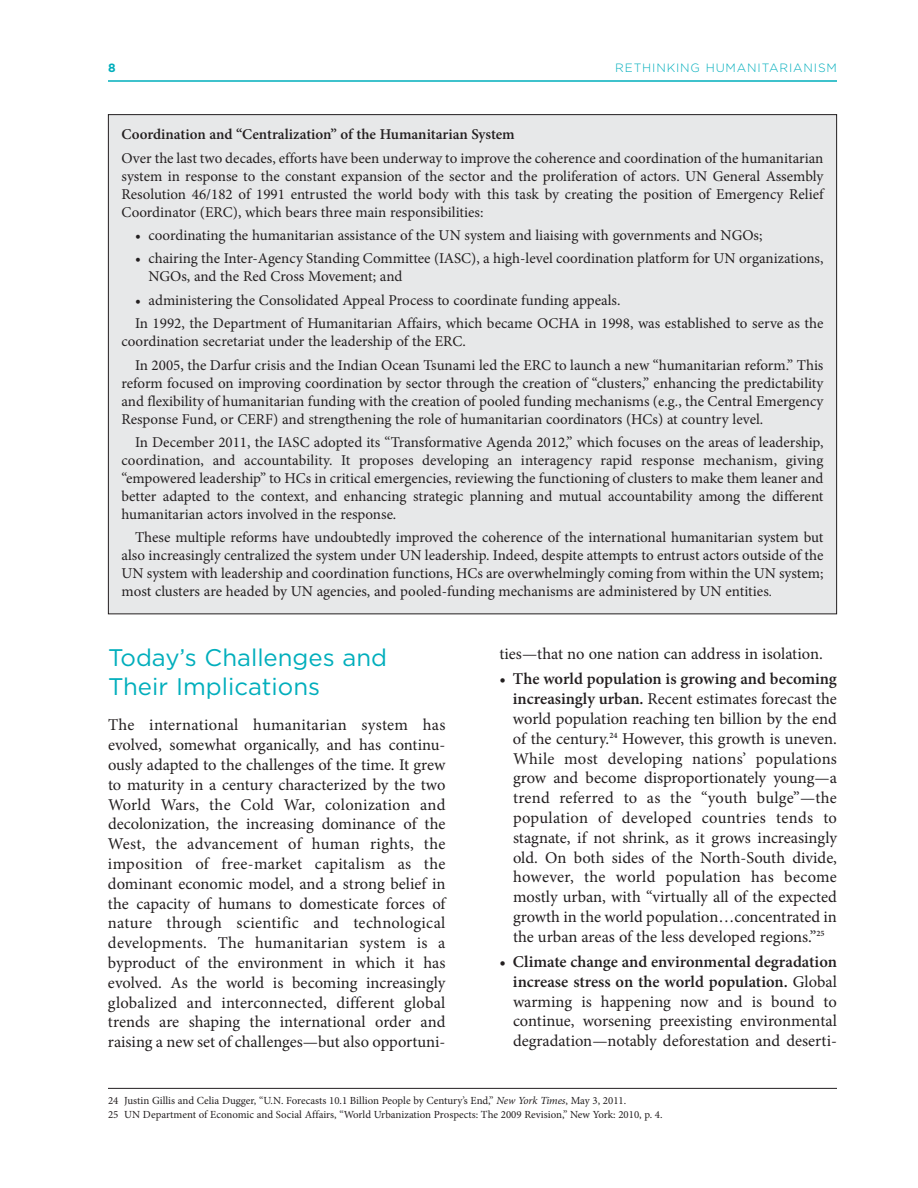
<style>
.page{position:relative;width:918px;height:1188px;background:#fff}
.page>*{position:absolute;margin:0;border:0;box-sizing:border-box;transform-origin:0 0}
.t1{font:24px/28.8px "Gotham";color:#00aebc}
.t2{font:16.5px/19.8px "Minion Pro";color:#231f20;text-align:justify}
.t3{font:15px/18px "Minion Pro";color:#231f20;text-align:justify}
.t4{font:600 15px "Minion Pro";color:#231f20}
.t5{font:300 12px "Gotham";letter-spacing:.07em;color:#00aebc}
.t6{font:700 12px "Gotham";color:#00aebc}
.t7{font:10.8px/14px "Minion Pro";color:#231f20}
.s1{font-size:13.5px}
.s2{font-weight:600}
.s3{font-style:italic}
</style>
<div class="page">
<hr style="left:108px;top:80px;width:729px;height:2px;background:#00aebc">
<div style="left:108px;top:115px;width:729px;height:499px;background:#e7e8e9"></div>
<hr style="left:108px;top:1088px;width:729px;height:1px;background:#231f20">
<p class="t6" style="left:108px;top:61px;width:9px">8</p>
<p class="t5" style="left:615px;top:61px;width:223px">RETHINKING HUMANITARIANISM</p>
<p class="t4" style="left:122px;top:129px;width:395px">Coordination and “Centralization” of the Humanitarian System</p>
<p class="t3" style="left:121px;top:150px;width:703px">Over the last two decades, efforts have been underway to improve the coherence and coordination of the humanitarian system in response to the constant expansion of the sector and the proliferation of actors. UN General Assembly Resolution 46/182 of 1991 entrusted the world body with this task by creating the position of Emergency Relief Coordinator (ERC), which bears three main responsibilities:</p>
<p class="t3" style="left:135px;top:227px;width:629px">• coordinating the humanitarian assistance of the UN system and liaising with governments and NGOs;</p>
<p class="t3" style="left:149px;top:251px;width:676px;text-indent:-14px">• chairing the Inter-Agency Standing Committee (IASC), a high-level coordination platform for UN organizations,<br>NGOs, and the Red Cross Movement; and</p>
<p class="t3" style="left:135px;top:290px;width:690px;line-height:23.4px">• administering the Consolidated Appeal Process to coordinate funding appeals.<br>In 1992, the Department of Humanitarian Affairs, which became OCHA in 1998, was established to serve as the</p>
<p class="t3" style="left:135px;top:331px;width:690px;line-height:23.4px;text-indent:-13px">coordination secretariat under the leadership of the ERC.<br>In 2005, the Darfur crisis and the Indian Ocean Tsunami led the ERC to launch a new “humanitarian reform.” This</p>
<p class="t3" style="left:122px;top:375px;width:703px">reform focused on improving coordination by sector through the creation of “clusters,” enhancing the predictability and flexibility of humanitarian funding with the creation of pooled funding mechanisms (e.g., the Central Emergency Response Fund, or CERF) and strengthening the role of humanitarian coordinators (HCs) at country level.</p>
<p class="t3" style="left:122px;top:434px;width:703px;text-indent:13px">In December 2011, the IASC adopted its “Transformative Agenda 2012,” which focuses on the areas of leadership, coordination, and accountability. It proposes developing an interagency rapid response mechanism, giving “empowered leadership” to HCs in critical emergencies, reviewing the functioning of clusters to make them leaner and better adapted to the context, and enhancing strategic planning and mutual accountability among the different humanitarian actors involved in the response.</p>
<p class="t3" style="left:122px;top:530px;width:703px;text-indent:13px">These multiple reforms have undoubtedly improved the coherence of the international humanitarian system but also increasingly centralized the system under UN leadership. Indeed, despite attempts to entrust actors outside of the UN system with leadership and coordination functions, HCs are overwhelmingly coming from within the UN system; most clusters are headed by UN agencies, and pooled-funding mechanisms are administered by UN entities<span class="s1">.</span></p>
<h1 class="t1" style="left:108px;top:644px;width:281px">Today’s Challenges and<br>Their Implications</h1>
<p class="t2" style="left:108px;top:717px;width:339px">The international humanitarian system has evolved, somewhat organically, and has continu&shy;ously adapted to the challenges of the time. It grew to maturity in a century characterized by the two World Wars, the Cold War, colonization and decolonization, the increasing dominance of the West, the advancement of human rights, the imposition of free-market capitalism as the dominant economic model, and a strong belief in the capacity of humans to domesticate forces of nature through scientific and technological developments. The humanitarian system is a byproduct of the environment in which it has evolved. As the world is becoming increasingly globalized and interconnected, different global trends are shaping the international order and raising a new set of challenges—but also opportuni-</p>
<p class="t2" style="left:499px;top:646px;width:325px">ties—that no one nation can address in isolation.</p>
<p class="t2" style="left:513px;top:671px;width:326px;text-indent:-13px">• <span class="s2">The world population is growing and becoming increasingly urban.</span> Recent estimates forecast the world population reaching ten billion by the end of the century.<sup>24</sup> However, this growth is uneven.<br>While most developing nations’ populations grow and become disproportionately young—a trend referred to as the “youth bulge”—the population of developed countries tends to stagnate, if not shrink, as it grows increasingly old. On both sides of the North-South divide, however, the world population has become mostly urban, with “virtually all of the expected growth in the world population…concentrated in the urban areas of the less developed regions.”<sup>25</sup></p>
<p class="t2" style="left:513px;top:953px;width:326px;text-indent:-13px">• <span class="s2">Climate change and environmental degradation increase stress on the world population.</span> Global warming is happening now and is bound to continue, worsening preexisting environmental degradation—notably deforestation and deserti-</p>
<p class="t7" style="left:108px;top:1094px;width:556px">24 Justin Gillis and Celia Dugger, “U.N. Forecasts 10.1 Billion People by Century’s End,” <span class="s3">New York Times</span>, May 3, 2011.<br>25 UN Department of Economic and Social Affairs, “World Urbanization Prospects: The 2009 Revision,” New York: 2010, p. 4.</p>
</div>
